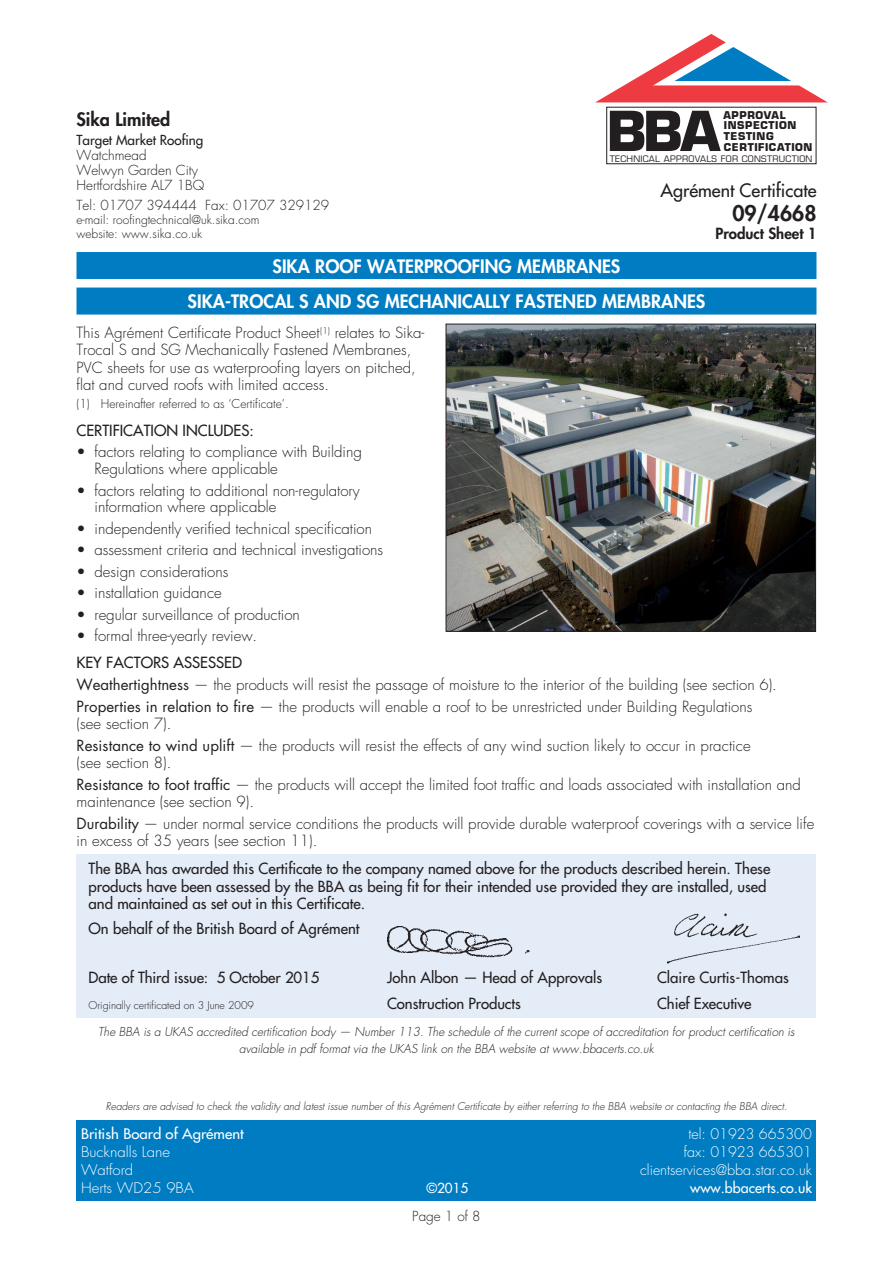
<style>
.page{position:relative;width:893px;height:1263px;background:#fff}
.page>*{position:absolute;margin:0;border:0;box-sizing:border-box;transform-origin:0 0}
.t1{font:800 21px "Futura";color:#231f20}
.t2{font:800 18px/35.5px "Futura";color:#fff;text-align:center}
.t3{font:18px "Futura";color:#231f20}
.t4{font:800 18px "Futura";color:#231f20}
.t5{font:300 15px/21.8px "Futura";color:#231f20}
.t6{font:15px/17.4px "Futura";color:#231f20}
.t7{font:800 15px "Futura";color:#231f20}
.t8{font:300 14.25px "Futura";color:#fff}
.t9{font:300 14.25px "Futura";color:#fff;scale:1.05 1}
.t10{font:14.25px "Futura";color:#fff;scale:1.05 1}
.t11{font:14.25px "Futura";color:#fff}
.t12{font:300 13.5px/15px "Futura";color:#231f20}
.t13{font:13.5px "Futura";color:#231f20}
.t14{font:13.5px "Futura";color:#fff}
.t15{font:italic 300 12px/17.2px "Futura";color:#231f20;text-align:center}
.t16{font:300 12px/14.2px "Futura";color:#231f20}
.t17{font:italic 300 10.5px "Futura";color:#231f20}
.t18{font:700 10.5px/10.6px "Eurostile";letter-spacing:.035em;color:#231f20}
.t19{font:300 10.5px "Futura";letter-spacing:-.005em;color:#231f20}
.t20{font:8.7px "Eurostile";letter-spacing:.035em;color:#231f20}
.s1{font-weight:400}
</style>
<div class="page">
<div style="left:606px;top:107px;width:210px;height:57px;border:1px solid #231f20"></div>
<svg style="left:610px;top:111px;width:111px;height:40px"></svg>
<svg style="left:595px;top:34px;width:233px;height:69px"></svg>
<div style="left:76px;top:1120px;width:740px;height:80px;background:#007cc2"></div>
<div style="left:76px;top:252px;width:740px;height:27px;background:#007cc2"></div>
<div style="left:76px;top:288px;width:740px;height:27px;background:#007cc2"></div>
<img style="left:448px;top:326px;width:366px;height:303px">
<div style="left:446px;top:324px;width:370px;height:307px;border:1px solid #231f20"></div>
<div style="left:76px;top:854px;width:740px;height:163px;background:#e4ecf7"></div>
<img style="left:387px;top:926px;width:143px;height:32px">
<img style="left:667px;top:913px;width:133px;height:51px">
<p class="t4" style="left:76px;top:108px;width:95px">Sika Limited</p>
<p class="t13" style="left:76px;top:132px;width:128px">Target Market Roofing</p>
<p class="t12" style="left:76px;top:148px;width:129px">Watchmead<br>Welwyn Garden City<br>Hertfordshire AL7 1BQ</p>
<p class="t12" style="left:76px;top:198px;width:254px">Tel: 01707 394444 Fax: 01707 329129</p>
<p class="t16" style="left:76px;top:213px;width:185px">e-mail: roofingtechnical@uk.sika.com website: www.sika.co.uk</p>
<p class="t18" style="left:723px;top:110px;width:91px">APPROVAL<br>INSPECTION<br>TESTING<br>CERTIFICATION</p>
<p class="t20" style="left:610px;top:153px;width:204px">TECHNICAL APPROVALS FOR CONSTRUCTION</p>
<p class="t3" style="left:660px;top:179px;width:158px">Agrément Certificate</p>
<h1 class="t1" style="left:732px;top:199px;width:86px">09/4668</h1>
<p class="t7" style="left:715px;top:223px;width:103px">Product Sheet 1</p>
<p class="t2" style="left:188px;top:248px;width:519px">SIKA ROOF WATERPROOFING MEMBRANES<br>SIKA-TROCAL S AND SG MECHANICALLY FASTENED MEMBRANES</p>
<p class="t5" style="left:76px;top:324px;width:349px;line-height:17.2px">This Agrément Certificate Product Sheet<sup>(1)</sup> relates to Sika-Trocal S and SG Mechanically Fastened Membranes, PVC sheets for use as waterproofing layers on pitched, flat and curved roofs with limited access.</p>
<p class="t16" style="left:76px;top:397px;width:214px">(1) Hereinafter referred to as ‘Certificate’.</p>
<p class="t6" style="left:76px;top:421px;width:179px">CERTIFICATION INCLUDES:</p>
<p class="t5" style="left:94px;top:444px;width:269px;line-height:17px;text-indent:-18px">• factors relating to compliance with Building<br>Regulations where applicable</p>
<p class="t5" style="left:94px;top:482px;width:267px;line-height:17px;text-indent:-18px">• factors relating to additional non-regulatory information where applicable</p>
<p class="t5" style="left:76px;top:518px;width:297px">• independently verified technical specification</p>
<p class="t5" style="left:76px;top:539px;width:308px">• assessment criteria and technical investigations</p>
<p class="t5" style="left:76px;top:561px;width:153px">• design considerations</p>
<p class="t5" style="left:76px;top:582px;width:147px">• installation guidance</p>
<p class="t5" style="left:76px;top:604px;width:225px">• regular surveillance of production</p>
<p class="t5" style="left:76px;top:625px;width:182px">• formal three-yearly review.</p>
<p class="t5" style="left:76px;top:652px;width:702px"><span class="s1">KEY FACTORS ASSESSED<br></span><span class="s1">Weathertightness</span> — the products will resist the passage of moisture to the interior of the building (see section 6).<br><span class="s1">Properties in relation to fire</span> — the products will enable a roof to be unrestricted under Building Regulations</p>
<p class="t5" style="left:76px;top:713px;width:676px">(see section 7).<br><span class="s1">Resistance to wind uplift</span> — the products will resist the effects of any wind suction likely to occur in practice</p>
<p class="t5" style="left:76px;top:752px;width:726px">(see section 8).<br><span class="s1">Resistance to foot traffic</span> — the products will accept the limited foot traffic and loads associated with installation and</p>
<p class="t5" style="left:76px;top:791px;width:739px">maintenance (see section 9).<br><span class="s1">Durability</span> — under normal service conditions the products will provide durable waterproof coverings with a service life</p>
<p class="t5" style="left:76px;top:830px;width:242px">in excess of 35 years (see section 11).</p>
<p class="t6" style="left:88px;top:860px;width:683px">The BBA has awarded this Certificate to the company named above for the products described herein. These products have been assessed by the BBA as being fit for their intended use provided they are installed, used and maintained as set out in this Certificate.</p>
<p class="t6" style="left:88px;top:920px;width:273px">On behalf of the British Board of Agrément</p>
<p class="t6" style="left:88px;top:969px;width:232px">Date of Third issue: 5 October 2015</p>
<p class="t6" style="left:387px;top:969px;width:217px">John Albon — Head of Approvals</p>
<p class="t6" style="left:657px;top:969px;width:133px">Claire Curtis-Thomas</p>
<p class="t19" style="left:88px;top:998px;width:167px">Originally certificated on 3 June 2009</p>
<p class="t6" style="left:387px;top:994px;width:135px">Construction Products</p>
<p class="t6" style="left:657px;top:994px;width:96px">Chief Executive</p>
<p class="t15" style="left:98px;top:1023px;width:698px">The BBA is a UKAS accredited certification body — Number 113. The schedule of the current scope of accreditation for product certification is available in pdf format via the UKAS link on the BBA website at www.bbacerts.co.uk</p>
<p class="t17" style="left:106px;top:1100px;width:683px">Readers are advised to check the validity and latest issue number of this Agrément Certificate by either referring to the BBA website or contacting the BBA direct.</p>
<p class="t10" style="left:81px;top:1124px;width:156px">British Board of Agrément</p>
<p class="t8" style="left:688px;top:1125px;width:125px">tel: 01923 665300</p>
<p class="t9" style="left:81px;top:1143px;width:86px">Bucknalls Lane</p>
<p class="t8" style="left:684px;top:1143px;width:130px">fax: 01923 665301</p>
<p class="t9" style="left:81px;top:1161px;width:51px">Watford</p>
<p class="t8" style="left:640px;top:1161px;width:173px">clientservices@bba.star.co.uk</p>
<p class="t9" style="left:81px;top:1179px;width:109px">Herts WD25 9BA</p>
<p class="t14" style="left:426px;top:1179px;width:44px">©2015</p>
<p class="t11" style="left:690px;top:1178px;width:123px">www.bbacerts.co.uk</p>
<p class="t12" style="left:412px;top:1209px;width:70px">Page 1 of 8</p>
</div>
